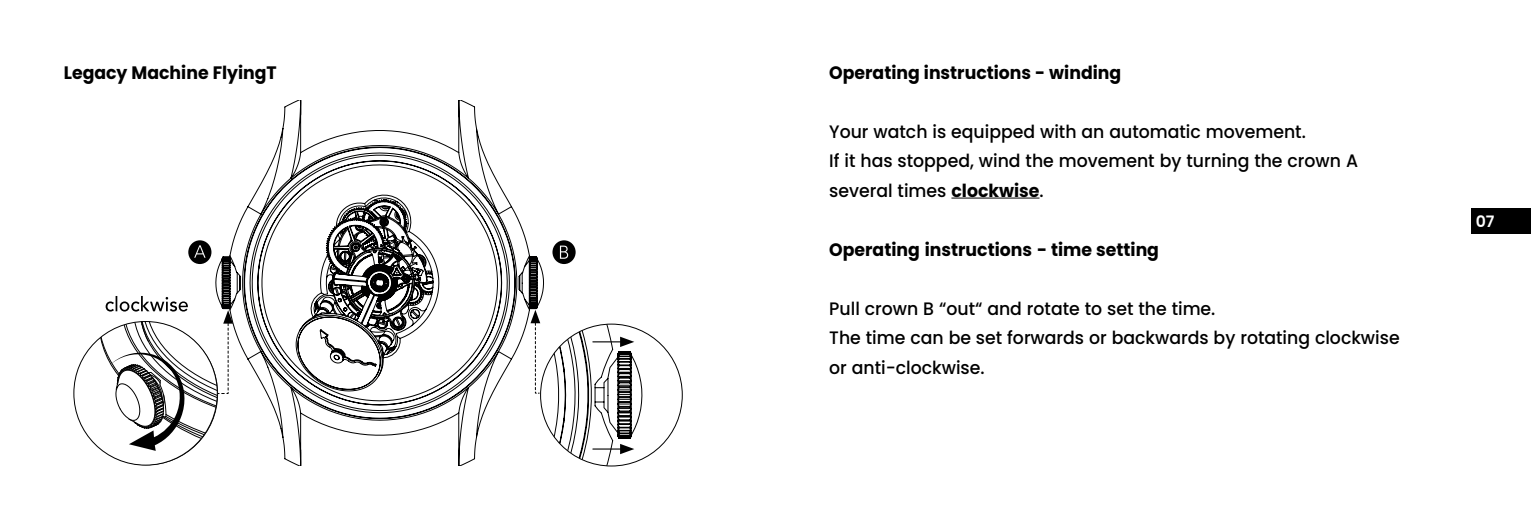
<style>
.page{position:relative;width:1531px;height:511px;background:#fff}
.page>*{position:absolute;margin:0;border:0;box-sizing:border-box;transform-origin:0 0}
.t1{font:500 18px/29.5px "Poppins";color:#000;scale:.96 1}
.t2{font:700 18px "Poppins";color:#000;scale:.96 1}
.t3{font:600 15.75px "Poppins";color:#fff}
.s1{font-weight:700}
</style>
<div class="page">
<svg style="left:215px;top:100px;width:329px;height:365px"></svg>
<hr style="left:951px;top:197px;width:88px;height:1px;background:#000">
<div style="left:188px;top:240px;width:23px;height:24px;background:#000;border-radius:50%"></div>
<svg style="left:194px;top:245px;width:12px;height:12px"></svg>
<img style="left:110px;top:456px;width:72px;height:8px">
<img style="left:76px;top:411px;width:22px;height:37px">
<svg style="left:552px;top:240px;width:24px;height:24px"></svg>
<svg style="left:560px;top:245px;width:8px;height:13px"></svg>
<svg style="left:530px;top:309px;width:112px;height:156px"></svg>
<div style="left:1471px;top:208px;width:60px;height:26px;background:#000"></div>
<div style="left:74px;top:321px;width:143px;height:143px;background:#fff;border-radius:50%"></div>
<svg style="left:98px;top:296px;width:135px;height:160px"></svg>
<p class="t2" style="left:64px;top:62px;width:223px">Legacy Machine FlyingT</p>
<p class="t2" style="left:829px;top:62px;width:306px">Operating instructions - winding</p>
<p class="t1" style="left:829px;top:117px;width:552px">Your watch is equipped with an automatic movement.<br>If it has stopped, wind the movement by turning the crown A several times <span class="s1">clockwise</span>.</p>
<p class="t2" style="left:829px;top:239px;width:345px">Operating instructions - time setting</p>
<p class="t1" style="left:829px;top:293px;width:596px">Pull crown B “out“ and rotate to set the time.<br>The time can be set forwards or backwards by rotating clockwise or anti-clockwise.</p>
<p class="t3" style="left:1476px;top:212px;width:20px">07</p>
</div>
